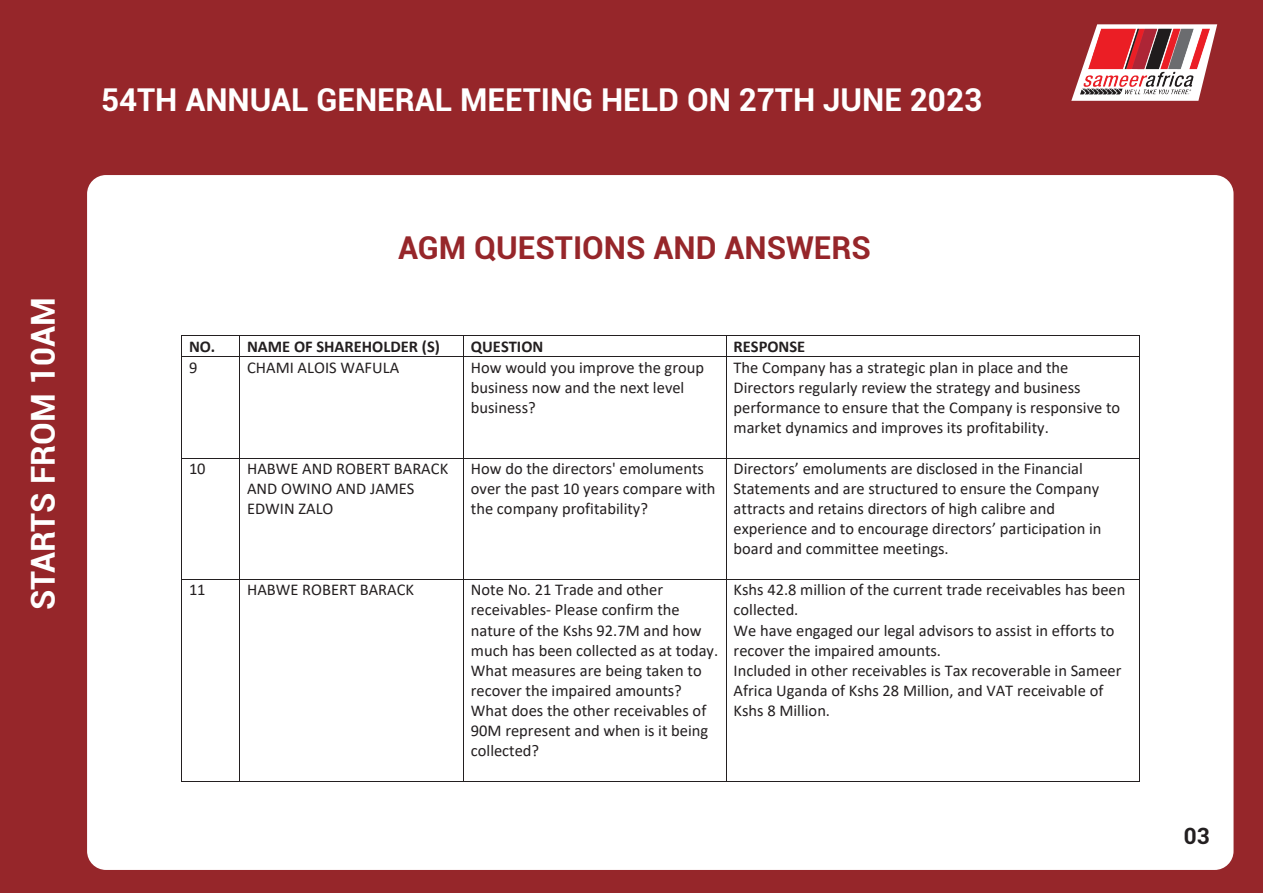
<style>
.page{position:relative;width:1263px;height:893px;background:#96262a}
.page>*{position:absolute;margin:0;border:0;box-sizing:border-box;transform-origin:0 0}
.t1{font:700 33px "Roboto";color:#fff}
.t2{font:700 31.5px "Roboto";color:#fff}
.t3{font:700 31.5px "Roboto";color:#96262a}
.t4{font:700 22.5px "Roboto";color:#231f20}
.t5{font:16.5px/20.1px "Calibri";color:#231f20}
.t6{font:700 16.5px "Calibri";color:#231f20}
</style>
<div class="page">
<div style="left:87px;top:175px;width:1146px;height:695px;background:#fff;border-radius:19px"></div>
<svg style="left:1071px;top:24px;width:146px;height:77px"></svg>
<img style="left:1080px;top:24px;width:129px;height:77px">
<hr style="left:182px;top:336px;width:57px;height:1px;background:#231f20">
<hr style="left:240px;top:336px;width:223px;height:1px;background:#231f20">
<hr style="left:464px;top:336px;width:262px;height:1px;background:#231f20">
<hr style="left:726px;top:336px;width:413px;height:1px;background:#231f20">
<svg style="left:181px;top:336px;width:1px;height:21px"></svg>
<hr style="left:182px;top:356px;width:57px;height:1px;background:#231f20">
<svg style="left:239px;top:336px;width:1px;height:21px"></svg>
<hr style="left:240px;top:356px;width:223px;height:1px;background:#231f20">
<svg style="left:463px;top:336px;width:1px;height:21px"></svg>
<hr style="left:464px;top:356px;width:262px;height:1px;background:#231f20">
<svg style="left:726px;top:337px;width:1px;height:19px"></svg>
<hr style="left:726px;top:356px;width:413px;height:1px;background:#231f20">
<svg style="left:1139px;top:336px;width:1px;height:21px"></svg>
<hr style="left:181px;top:357px;width:1px;height:101px;background:#231f20">
<hr style="left:239px;top:357px;width:1px;height:101px;background:#231f20">
<hr style="left:463px;top:357px;width:1px;height:101px;background:#231f20">
<hr style="left:726px;top:357px;width:1px;height:101px;background:#231f20">
<hr style="left:1139px;top:357px;width:1px;height:101px;background:#231f20">
<hr style="left:182px;top:458px;width:57px;height:1px;background:#231f20">
<hr style="left:240px;top:458px;width:223px;height:1px;background:#231f20">
<hr style="left:464px;top:458px;width:262px;height:1px;background:#231f20">
<hr style="left:726px;top:458px;width:413px;height:1px;background:#231f20">
<hr style="left:181px;top:458px;width:1px;height:121px;background:#231f20">
<hr style="left:239px;top:458px;width:1px;height:121px;background:#231f20">
<hr style="left:463px;top:458px;width:1px;height:121px;background:#231f20">
<hr style="left:726px;top:458px;width:1px;height:121px;background:#231f20">
<hr style="left:1139px;top:458px;width:1px;height:121px;background:#231f20">
<hr style="left:182px;top:579px;width:57px;height:1px;background:#231f20">
<hr style="left:240px;top:579px;width:223px;height:1px;background:#231f20">
<hr style="left:464px;top:579px;width:262px;height:1px;background:#231f20">
<hr style="left:726px;top:579px;width:413px;height:1px;background:#231f20">
<hr style="left:181px;top:580px;width:1px;height:201px;background:#231f20">
<hr style="left:182px;top:781px;width:57px;height:1px;background:#231f20">
<hr style="left:239px;top:580px;width:1px;height:201px;background:#231f20">
<hr style="left:240px;top:781px;width:223px;height:1px;background:#231f20">
<hr style="left:463px;top:580px;width:1px;height:201px;background:#231f20">
<hr style="left:464px;top:781px;width:262px;height:1px;background:#231f20">
<hr style="left:726px;top:580px;width:1px;height:201px;background:#231f20">
<hr style="left:726px;top:781px;width:413px;height:1px;background:#231f20">
<hr style="left:1139px;top:580px;width:1px;height:201px;background:#231f20">
<h2 class="t2" style="left:101px;top:78px;width:883px">54TH ANNUAL GENERAL MEETING HELD ON 27TH JUNE 2023</h2>
<h1 class="t1" style="left:20px;top:610px;width:314px;rotate:-90deg">STARTS FROM 10AM</h1>
<h2 class="t3" style="left:398px;top:226px;width:474px">AGM QUESTIONS AND ANSWERS</h2>
<p class="t6" style="left:189px;top:335px;width:252px">NO. NAME OF SHAREHOLDER (S)</p>
<p class="t6" style="left:471px;top:335px;width:74px">QUESTION</p>
<p class="t6" style="left:734px;top:335px;width:73px">RESPONSE</p>
<p class="t5" style="left:189px;top:357px;width:10px">9</p>
<p class="t5" style="left:247px;top:357px;width:154px">CHAMI ALOIS WAFULA</p>
<p class="t5" style="left:471px;top:357px;width:235px">How would you improve the group business now and the next level business?</p>
<p class="t5" style="left:734px;top:357px;width:388px">The Company has a strategic plan in place and the Directors regularly review the strategy and business performance to ensure that the Company is responsive to market dynamics and improves its profitability.</p>
<p class="t5" style="left:189px;top:458px;width:18px">10</p>
<p class="t5" style="left:247px;top:458px;width:203px">HABWE AND ROBERT BARACK<br>AND OWINO AND JAMES<br>EDWIN ZALO</p>
<p class="t5" style="left:471px;top:458px;width:246px">How do the directors' emoluments over the past 10 years compare with the company profitability?</p>
<p class="t5" style="left:734px;top:458px;width:369px">Directors’ emoluments are disclosed in the Financial Statements and are structured to ensure the Company attracts and retains directors of high calibre and experience and to encourage directors’ participation in board and committee meetings.</p>
<p class="t5" style="left:189px;top:579px;width:18px">11</p>
<p class="t5" style="left:247px;top:579px;width:169px">HABWE ROBERT BARACK</p>
<p class="t5" style="left:471px;top:579px;width:249px">Note No. 21 Trade and other receivables- Please confirm the nature of the Kshs 92.7M and how much has been collected as at today.<br>What measures are being taken to recover the impaired amounts?<br>What does the other receivables of<br>90M represent and when is it being collected?</p>
<p class="t5" style="left:734px;top:579px;width:393px">Kshs 42.8 million of the current trade receivables has been collected.<br>We have engaged our legal advisors to assist in efforts to recover the impaired amounts.<br>Included in other receivables is Tax recoverable in Sameer Africa Uganda of Kshs 28 Million, and VAT receivable of Kshs 8 Million.</p>
<h3 class="t4" style="left:1184px;top:820px;width:27px">03</h3>
</div>
